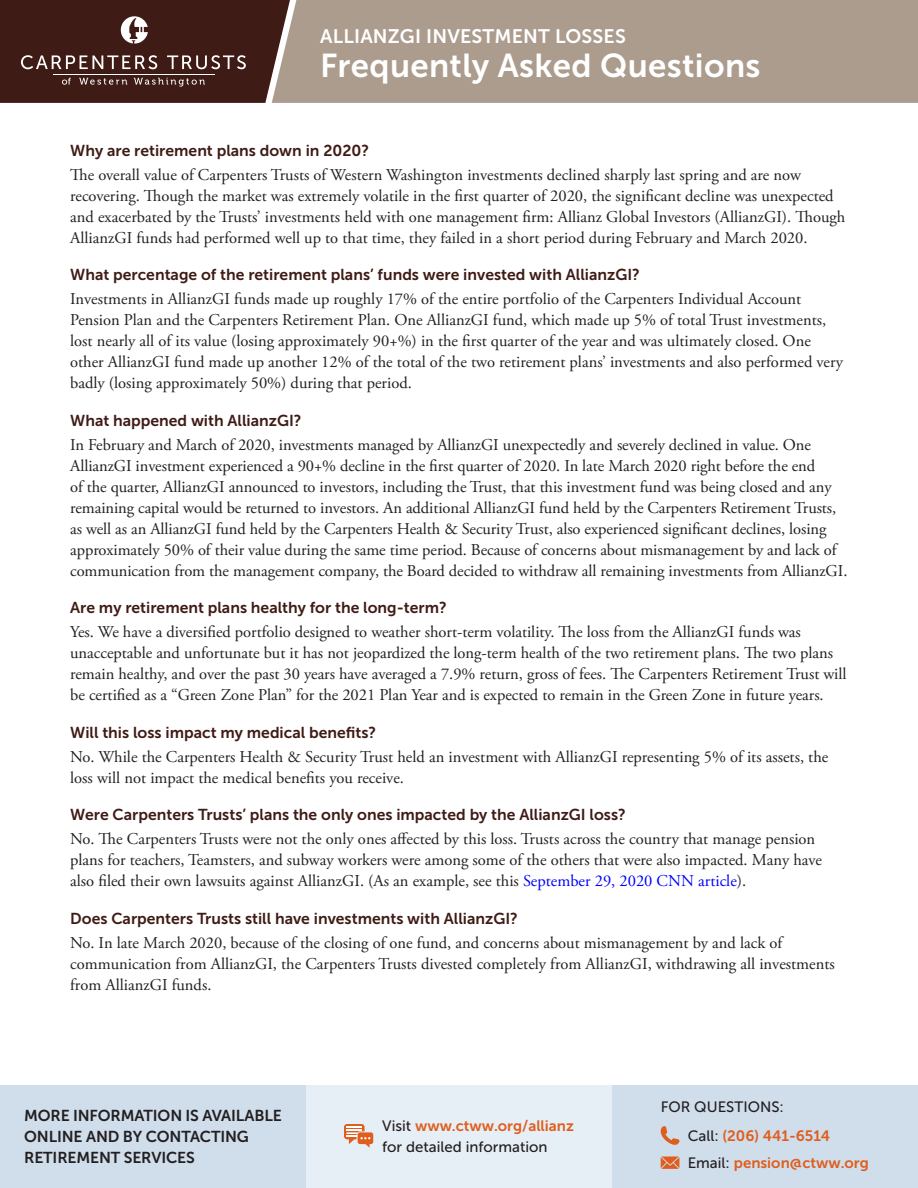
<style>
.page{position:relative;width:918px;height:1188px;background:#fff}
.page>*{position:absolute;margin:0;border:0;box-sizing:border-box;transform-origin:0 0}
.t1{font:33px "Museo Sans 700";letter-spacing:.01em;color:#fff}
.t2{font:19.5px "Museo Sans 700";letter-spacing:.01em;color:#fff}
.body_serif{font:16.5px/21px "Adobe Garamond Pro";color:#231f20}
.t3{font:15.75px "Museo Sans 700";color:#3f1b15}
.body_intro{font:15.75px/21px "Museo Sans 700";letter-spacing:-.01em;color:#231f20}
.body_intro-2{font:15px/21px "Museo Sans 500";color:#231f20}
.body_intro-3{font:15px "Museo Sans 700";color:#df5e1e}
.s1{color:#00f}
.s2{font-family:"Museo Sans 700";color:#df5e1e}
.s3{font-family:"Museo Sans 500";color:#231f20}
</style>
<div class="page">
<div style="left:290px;top:0;width:628px;height:103px;background:#ab9c8e"></div>
<svg style="left:0;top:0;width:290px;height:103px;background:#502f29"></svg>
<div style="left:0;top:1085px;width:306px;height:103px;background:#d0deec"></div>
<div style="left:612px;top:1085px;width:306px;height:103px;background:#d0deec"></div>
<div style="left:306px;top:1085px;width:306px;height:103px;background:#e7eff6"></div>
<svg style="left:344px;top:1124px;width:29px;height:24px"></svg>
<svg style="left:661px;top:1126px;width:18px;height:19px"></svg>
<svg style="left:661px;top:1157px;width:18px;height:12px"></svg>
<p class="t2" style="left:320px;top:25px;width:307px">ALLIANZGI INVESTMENT LOSSES</p>
<p class="t1" style="left:320px;top:47px;width:442px">Frequently Asked Questions</p>
<p class="t3" style="left:70px;top:142px;width:300px">Why are retirement plans down in 2020?</p>
<p class="body_serif" style="left:70px;top:165px;width:777px">The overall value of Carpenters Trusts of Western Washington investments declined sharply last spring and are now recovering. Though the market was extremely volatile in the first quarter of 2020, the significant decline was unexpected and exacerbated by the Trusts’ investments held with one management firm: Allianz Global Investors (AllianzGI). Though AllianzGI funds had performed well up to that time, they failed in a short period during February and March 2020.</p>
<p class="t3" style="left:70px;top:266px;width:571px">What percentage of the retirement plans’ funds were invested with AllianzGI?</p>
<p class="body_serif" style="left:70px;top:289px;width:774px">Investments in AllianzGI funds made up roughly 17% of the entire portfolio of the Carpenters Individual Account Pension Plan and the Carpenters Retirement Plan. One AllianzGI fund, which made up 5% of total Trust investments, lost nearly all of its value (losing approximately 90+%) in the first quarter of the year and was ultimately closed. One other AllianzGI fund made up another 12% of the total of the two retirement plans’ investments and also performed very badly (losing approximately 50%) during that period.</p>
<p class="t3" style="left:70px;top:412px;width:233px">What happened with AllianzGI?</p>
<p class="body_serif" style="left:70px;top:435px;width:779px">In February and March of 2020, investments managed by AllianzGI unexpectedly and severely declined in value. One AllianzGI investment experienced a 90+% decline in the first quarter of 2020. In late March 2020 right before the end<br>of the quarter, AllianzGI announced to investors, including the Trust, that this investment fund was being closed and any remaining capital would be returned to investors. An additional AllianzGI fund held by the Carpenters Retirement Trusts, as well as an AllianzGI fund held by the Carpenters Health &amp; Security Trust, also experienced significant declines, losing approximately 50% of their value during the same time period. Because of concerns about mismanagement by and lack of communication from the management company, the Board decided to withdraw all remaining investments from AllianzGI.</p>
<p class="t3" style="left:70px;top:599px;width:378px">Are my retirement plans healthy for the long-term?</p>
<p class="body_serif" style="left:70px;top:622px;width:778px">Yes. We have a diversified portfolio designed to weather short-term volatility. The loss from the AllianzGI funds was unacceptable and unfortunate but it has not jeopardized the long-term health of the two retirement plans. The two plans remain healthy, and over the past 30 years have averaged a 7.9% return, gross of fees. The Carpenters Retirement Trust will be certified as a “Green Zone Plan” for the 2021 Plan Year and is expected to remain in the Green Zone in future years.</p>
<p class="t3" style="left:70px;top:724px;width:308px">Will this loss impact my medical benefits?</p>
<p class="body_serif" style="left:70px;top:747px;width:760px">No. While the Carpenters Health &amp; Security Trust held an investment with AllianzGI representing 5% of its assets, the loss will not impact the medical benefits you receive.</p>
<p class="t3" style="left:70px;top:806px;width:557px">Were Carpenters Trusts’ plans the only ones impacted by the AllianzGI loss?</p>
<p class="body_serif" style="left:70px;top:829px;width:753px">No. The Carpenters Trusts were not the only ones affected by this loss. Trusts across the country that manage pension plans for teachers, Teamsters, and subway workers were among some of the others that were also impacted. Many have also filed their own lawsuits against AllianzGI. (As an example, see this <span class="s1">September 29, 2020 CNN article</span>).</p>
<p class="t3" style="left:70px;top:910px;width:449px">Does Carpenters Trusts still have investments with AllianzGI?</p>
<p class="body_serif" style="left:70px;top:933px;width:766px">No. In late March 2020, because of the closing of one fund, and concerns about mismanagement by and lack of communication from AllianzGI, the Carpenters Trusts divested completely from AllianzGI, withdrawing all investments from AllianzGI funds.</p>
<p class="body_intro" style="left:24px;top:1105px;width:259px">MORE INFORMATION IS AVAILABLE<br>ONLINE AND BY CONTACTING<br>RETIREMENT SERVICES</p>
<p class="body_intro-2" style="left:382px;top:1115px;width:193px">Visit <span class="s2">www.ctww.org/allianz </span>for detailed information</p>
<p class="body_intro-2" style="left:661px;top:1097px;width:125px">FOR QUESTIONS:</p>
<p class="body_intro-3" style="left:688px;top:1127px;width:144px"><span class="s3">Call:</span> (206) 441-6514</p>
<p class="body_intro-3" style="left:688px;top:1154px;width:183px"><span class="s3">Email:</span> pension@ctww.org</p>
</div>
